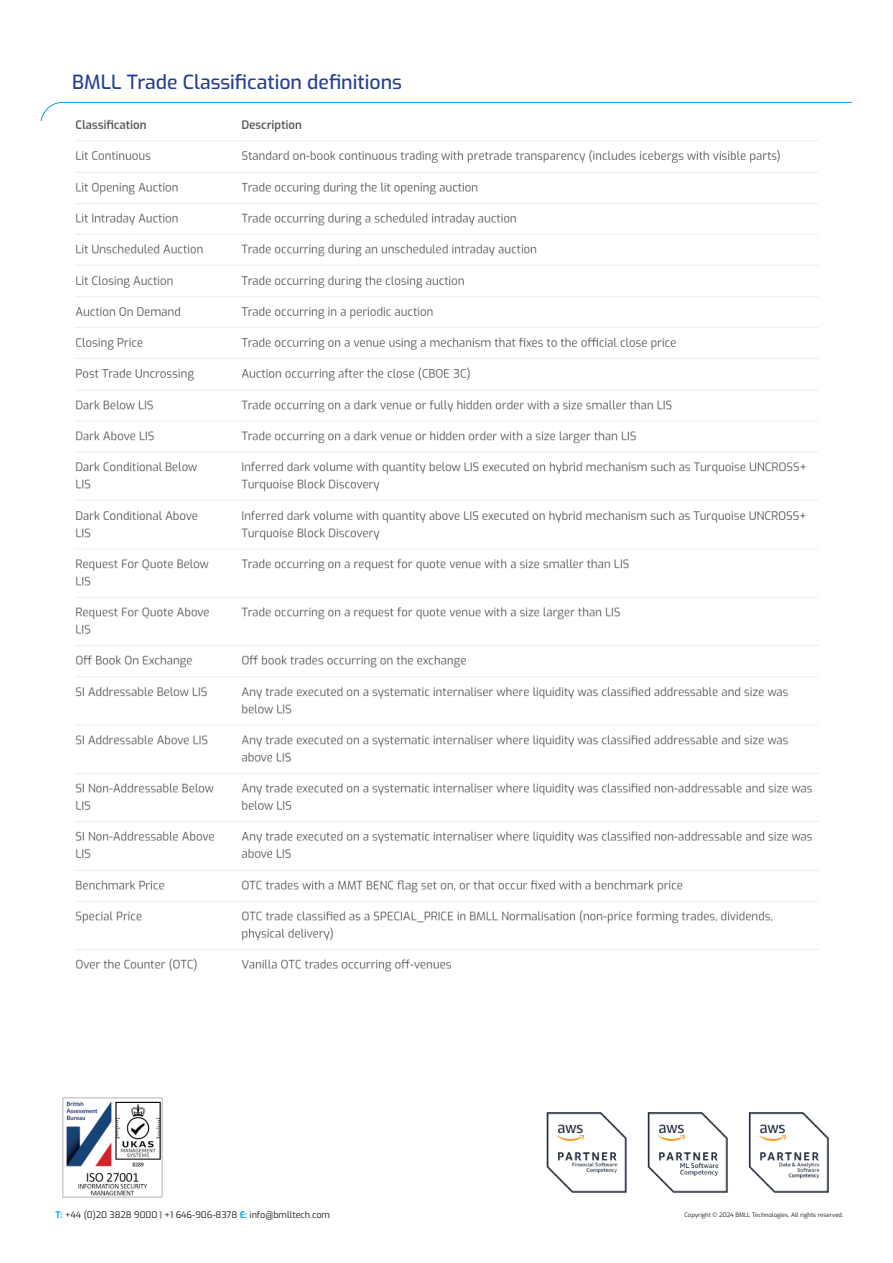
<style>
.page{position:relative;width:893px;height:1263px;background:#fff}
.page>*{position:absolute;margin:0;border:0;box-sizing:border-box;transform-origin:0 0}
.t1{font:500 19.5px "Exo";color:#253f8e}
.t2{font:9px "Exo";color:#231f20}
.t3{font:6px "Exo";color:#231f20}
.s1{font-weight:700;color:#00aeef}
</style>
<div class="page">
<svg style="left:40px;top:102px;width:813px;height:19px"></svg>
<img style="left:62px;top:1097px;width:101px;height:101px">
<img style="left:546px;top:1112px;width:283px;height:81px">
<img style="left:68px;top:112px;width:767px;height:860px">
<p class="t1" style="left:72px;top:68px;width:331px">BMLL Trade Classification definitions</p>
<p class="t2" style="left:55px;top:1208px;width:276px"><span class="s1">T:</span> +44 (0)20 3828 9000 | +1 646-906-8378 <span class="s1">E:</span> info@bmlltech.com</p>
<p class="t3" style="left:684px;top:1210px;width:160px">Copyright © 2024 BMLL Technologies. All rights reserved.</p>
</div>
